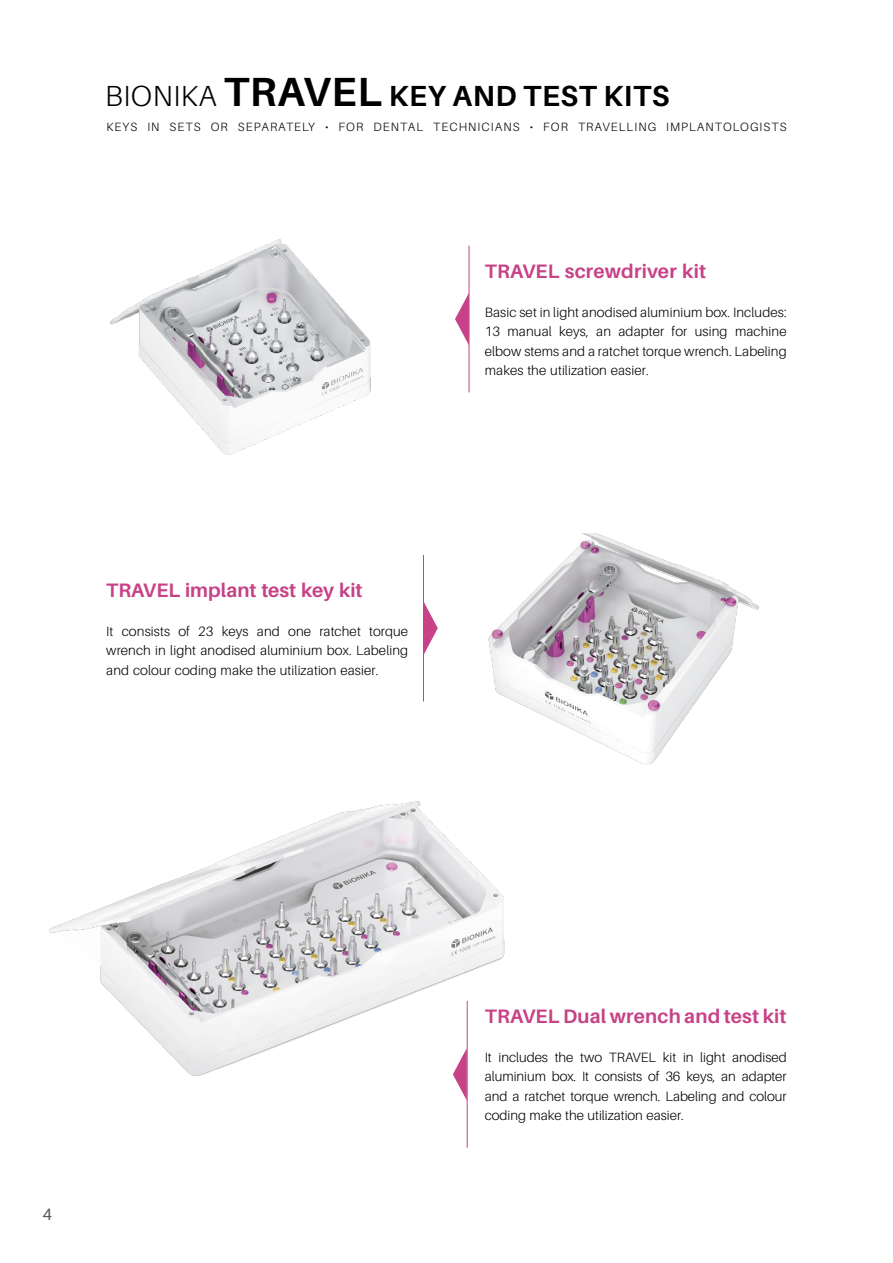
<style>
.page{position:relative;width:893px;height:1263px;background:#fff}
.page>*{position:absolute;margin:0;border:0;box-sizing:border-box;transform-origin:0 0}
.t1{font:700 29.1px "Aileron";letter-spacing:.02em;color:#000}
.t2{font:700 19.5px "Aileron";letter-spacing:.01em;color:#c74287}
.t3{font:16.5px "Aileron";color:#575756}
.t4{font:300 13.5px/19.5px "Aileron";letter-spacing:.01em;color:#000;text-align:justify}
.t5{font:300 12px "Aileron";letter-spacing:.09em;color:#000}
.s1{font-weight:300}
.s2{font-size:40.8px}
</style>
<div class="page">
<img style="left:48px;top:801px;width:457px;height:343px">
<svg style="left:455px;top:293px;width:14px;height:52px"></svg>
<svg style="left:424px;top:602px;width:14px;height:52px"></svg>
<svg style="left:453px;top:1048px;width:14px;height:52px"></svg>
<hr style="left:469px;top:246px;width:1px;height:146px;background:#c74287">
<hr style="left:423px;top:555px;width:1px;height:146px;background:#c74287">
<hr style="left:467px;top:1001px;width:1px;height:147px;background:#c74287">
<img style="left:110px;top:239px;width:261px;height:216px">
<img style="left:488px;top:533px;width:271px;height:232px">
<h1 class="t1" style="left:105px;top:80px;width:566px"><span class="s1">BIONIKA</span> <span class="s2">TRAVEL</span> KEY AND TEST KITS</h1>
<p class="t5" style="left:106px;top:120px;width:682px">KEYS IN SETS OR SEPARATELY • FOR DENTAL TECHNICIANS • FOR TRAVELLING IMPLANTOLOGISTS</p>
<h2 class="t2" style="left:485px;top:260px;width:223px">TRAVEL screwdriver kit</h2>
<p class="t4" style="left:485px;top:303px;width:303px">Basic set in light anodised aluminium box. Includes:<br>13 manual keys, an adapter for using machine elbow stems and a ratchet torque wrench. Labeling makes the utilization easier.</p>
<h2 class="t2" style="left:106px;top:579px;width:258px">TRAVEL implant test key kit</h2>
<p class="t4" style="left:106px;top:621px;width:303px">It consists of 23 keys and one ratchet torque wrench in light anodised aluminium box. Labeling and colour coding make the utilization easier.</p>
<p class="t3" style="left:43px;top:1205px;width:11px">4</p>
<h2 class="t2" style="left:485px;top:1005px;width:303px">TRAVEL Dual wrench and test kit</h2>
<p class="t4" style="left:485px;top:1047px;width:303px">It includes the two TRAVEL kit in light anodised aluminium box. It consists of 36 keys, an adapter and a ratchet torque wrench. Labeling and colour coding make the utilization easier.</p>
</div>
